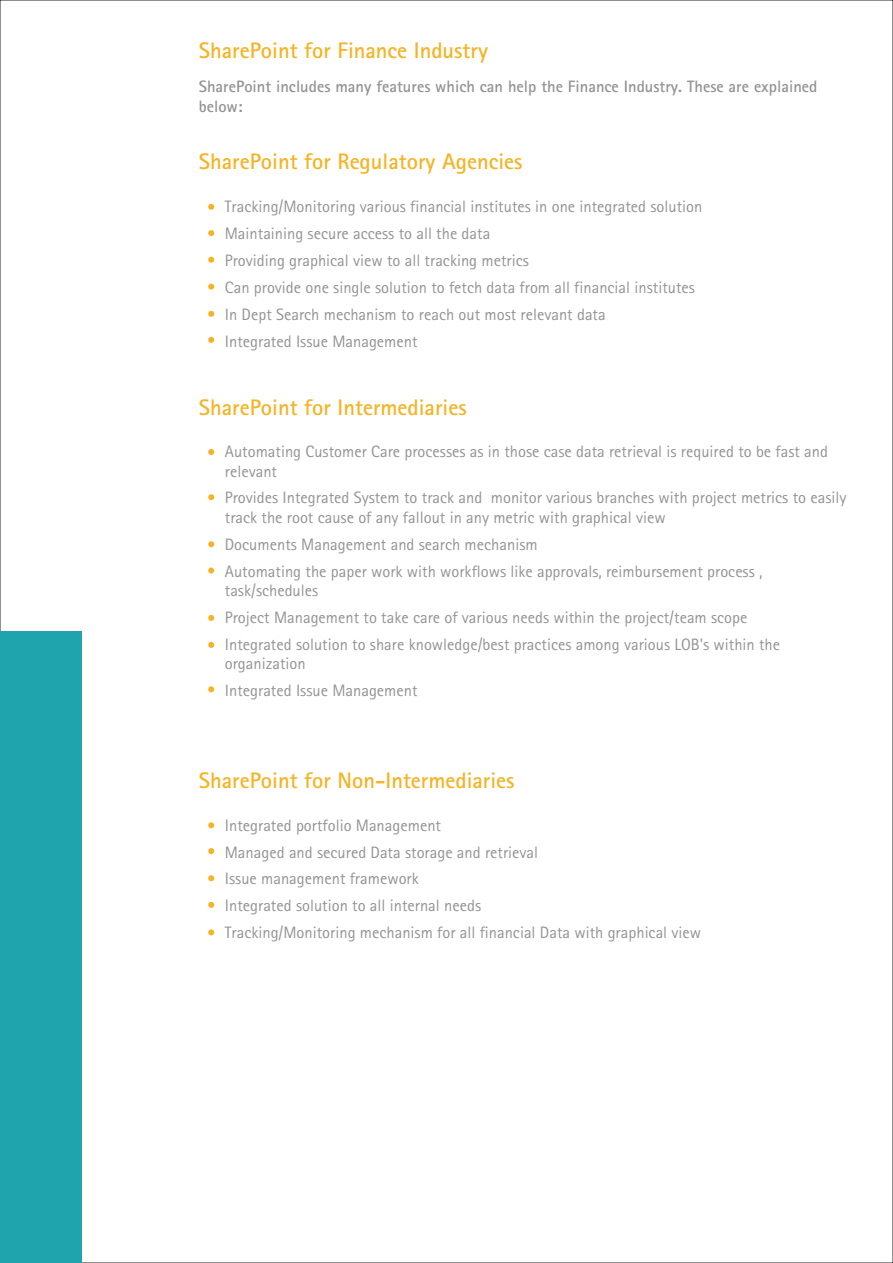
<style>
.page{position:relative;width:893px;height:1263px;background:#fff}
.page>*{position:absolute;margin:0;border:0;box-sizing:border-box;transform-origin:0 0}
.t1{font:700 22.5px "AT Rotis Sans Serif";color:#f5b325}
.t2{font:16.5px/27px "AT Rotis Sans Serif";color:#949394}
.t3{font:700 16.5px/20.2px "AT Rotis Sans Serif";color:#949394}
</style>
<div class="page">
<div style="left:0;top:631px;width:81px;height:632px;background:#1fa3ac"></div>
<svg style="left:208px;top:204px;width:6px;height:6px"></svg>
<svg style="left:208px;top:230px;width:6px;height:6px"></svg>
<svg style="left:208px;top:257px;width:6px;height:6px"></svg>
<svg style="left:208px;top:284px;width:6px;height:6px"></svg>
<svg style="left:208px;top:311px;width:6px;height:6px"></svg>
<svg style="left:208px;top:337px;width:6px;height:6px"></svg>
<svg style="left:208px;top:449px;width:6px;height:6px"></svg>
<svg style="left:208px;top:494px;width:6px;height:6px"></svg>
<svg style="left:208px;top:541px;width:6px;height:6px"></svg>
<svg style="left:208px;top:615px;width:6px;height:6px"></svg>
<svg style="left:208px;top:642px;width:6px;height:6px"></svg>
<svg style="left:208px;top:686px;width:6px;height:6px"></svg>
<svg style="left:208px;top:567px;width:6px;height:6px"></svg>
<svg style="left:208px;top:822px;width:6px;height:6px"></svg>
<svg style="left:208px;top:848px;width:6px;height:6px"></svg>
<svg style="left:208px;top:875px;width:6px;height:6px"></svg>
<svg style="left:208px;top:902px;width:6px;height:6px"></svg>
<svg style="left:208px;top:929px;width:6px;height:6px"></svg>
<h1 class="t1" style="left:199px;top:42px;width:291px">SharePoint for Finance Industry</h1>
<p class="t3" style="left:199px;top:78px;width:620px">SharePoint includes many features which can help the Finance Industry. These are explained below:</p>
<h1 class="t1" style="left:199px;top:153px;width:325px">SharePoint for Regulatory Agencies</h1>
<p class="t2" style="left:225px;top:194px;width:479px">Tracking/Monitoring various financial institutes in one integrated solution Maintaining secure access to all the data<br>Providing graphical view to all tracking metrics<br>Can provide one single solution to fetch data from all financial institutes In Dept Search mechanism to reach out most relevant data<br>Integrated Issue Management</p>
<h1 class="t1" style="left:199px;top:398px;width:269px">SharePoint for Intermediaries</h1>
<p class="t2" style="left:225px;top:443px;width:605px;line-height:19.2px">Automating Customer Care processes as in those case data retrieval is required to be fast and relevant</p>
<p class="t2" style="left:225px;top:489px;width:623px;line-height:19.2px">Provides Integrated System to track and monitor various branches with project metrics to easily track the root cause of any fallout in any metric with graphical view</p>
<p class="t2" style="left:225px;top:532px;width:539px">Documents Management and search mechanism<br>Automating the paper work with workflows like approvals, reimbursement process ,</p>
<p class="t2" style="left:225px;top:578px;width:557px">task/schedules<br>Project Management to take care of various needs within the project/team scope<br>Integrated solution to share knowledge/best practices among various LOB's within the</p>
<p class="t2" style="left:225px;top:651px;width:194px">organization<br>Integrated Issue Management</p>
<h1 class="t1" style="left:199px;top:771px;width:317px">SharePoint for Non-Intermediaries</h1>
<p class="t2" style="left:225px;top:813px;width:478px">Integrated portfolio Management<br>Managed and secured Data storage and retrieval<br>Issue management framework<br>Integrated solution to all internal needs<br>Tracking/Monitoring mechanism for all financial Data with graphical view</p>
</div>
